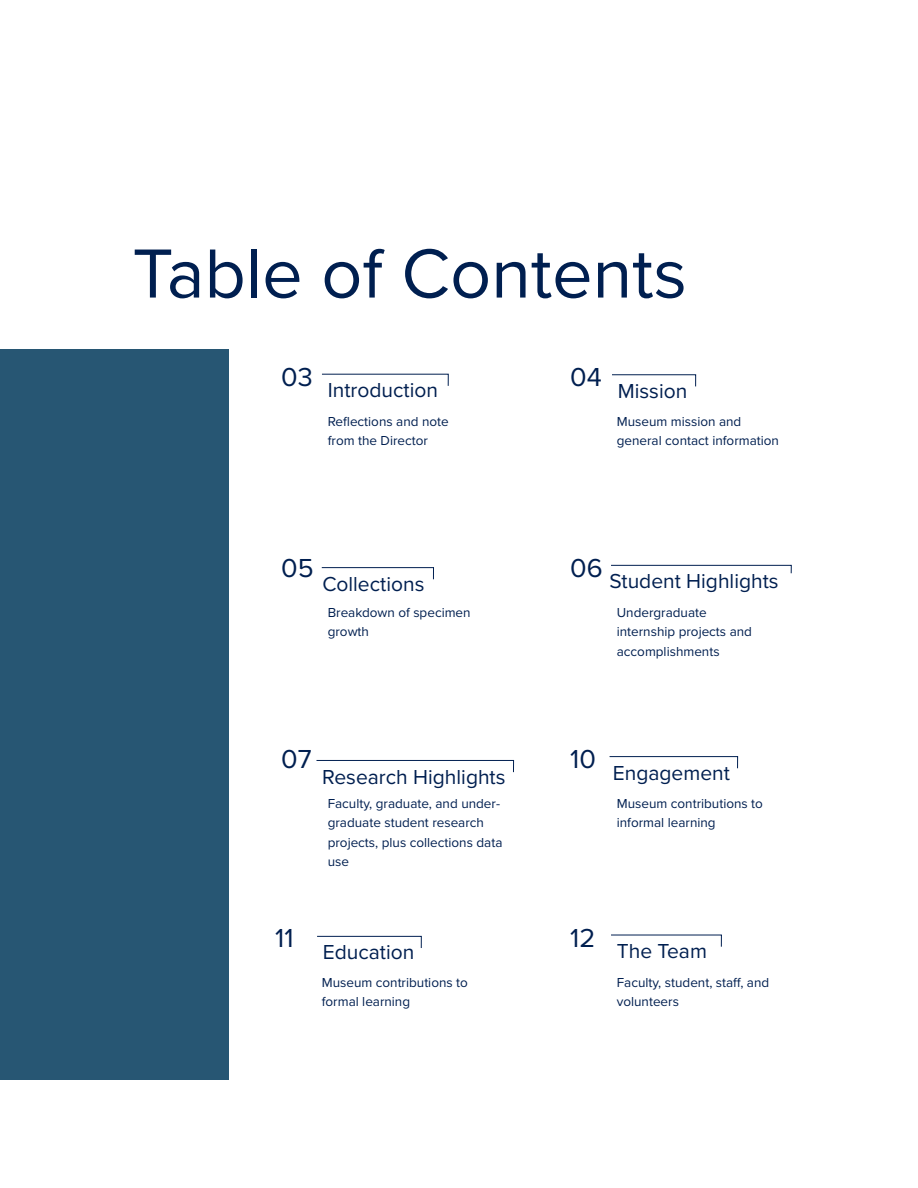
<style>
.page{position:relative;width:918px;height:1188px;background:#fff}
.page>*{position:absolute;margin:0;border:0;box-sizing:border-box;transform-origin:0 0}
.Heading{font:72px "Proxima Nova";color:#001f50}
.Table_of_Content_Body{font:27px "Proxima Nova";color:#001f50}
.Table_of_Content_Body-2{font:21px "Proxima Nova";color:#001f50}
.t1{font:13.5px/19.5px "Proxima Nova";color:#001f50}
</style>
<div class="page">
<hr style="left:917px;top:0;width:1px;height:418px;background:#275673">
<div style="left:0;top:350px;width:229px;height:730px;background:#275673"></div>
<svg style="left:322px;top:373px;width:127px;height:13px"></svg>
<svg style="left:609px;top:756px;width:129px;height:13px"></svg>
<svg style="left:611px;top:934px;width:111px;height:13px"></svg>
<svg style="left:317px;top:936px;width:105px;height:12px"></svg>
<svg style="left:316px;top:760px;width:198px;height:13px"></svg>
<svg style="left:611px;top:565px;width:181px;height:9px"></svg>
<svg style="left:321px;top:567px;width:113px;height:13px"></svg>
<svg style="left:612px;top:374px;width:84px;height:13px"></svg>
<p class="Heading" style="left:132px;top:220px;width:556px">Table of Contents</p>
<p class="Table_of_Content_Body" style="left:281px;top:357px;width:33px">03</p>
<p class="Table_of_Content_Body-2" style="left:328px;top:375px;width:112px">Introduction</p>
<p class="t1" style="left:328px;top:411px;width:123px">Reflections and note from the Director</p>
<p class="Table_of_Content_Body" style="left:570px;top:357px;width:33px">04</p>
<p class="Table_of_Content_Body-2" style="left:618px;top:375px;width:71px">Mission</p>
<p class="t1" style="left:617px;top:411px;width:164px">Museum mission and general contact information</p>
<p class="Table_of_Content_Body" style="left:281px;top:548px;width:34px">05</p>
<p class="Table_of_Content_Body" style="left:570px;top:548px;width:34px">06</p>
<p class="Table_of_Content_Body-2" style="left:322px;top:568px;width:104px">Collections</p>
<p class="Table_of_Content_Body-2" style="left:610px;top:566px;width:171px">Student Highlights</p>
<p class="t1" style="left:328px;top:602px;width:144px">Breakdown of specimen growth</p>
<p class="t1" style="left:617px;top:602px;width:137px">Undergraduate internship projects and accomplishments</p>
<p class="Table_of_Content_Body" style="left:281px;top:739px;width:32px">07</p>
<p class="Table_of_Content_Body-2" style="left:322px;top:761px;width:185px">Research Highlights</p>
<p class="t1" style="left:328px;top:793px;width:176px">Faculty, graduate, and under&shy;graduate student research projects, plus collections data use</p>
<p class="Table_of_Content_Body" style="left:275px;top:918px;width:20px">11</p>
<p class="Table_of_Content_Body-2" style="left:323px;top:937px;width:93px">Education</p>
<p class="t1" style="left:322px;top:972px;width:148px">Museum contributions to formal learning</p>
<p class="Table_of_Content_Body" style="left:570px;top:739px;width:27px">10</p>
<p class="Table_of_Content_Body-2" style="left:613px;top:757px;width:119px">Engagement</p>
<p class="t1" style="left:617px;top:793px;width:148px">Museum contributions to informal learning</p>
<p class="Table_of_Content_Body" style="left:570px;top:918px;width:27px">12</p>
<p class="Table_of_Content_Body-2" style="left:617px;top:935px;width:92px">The Team</p>
<p class="t1" style="left:617px;top:972px;width:154px">Faculty, student, staff, and volunteers</p>
</div>
